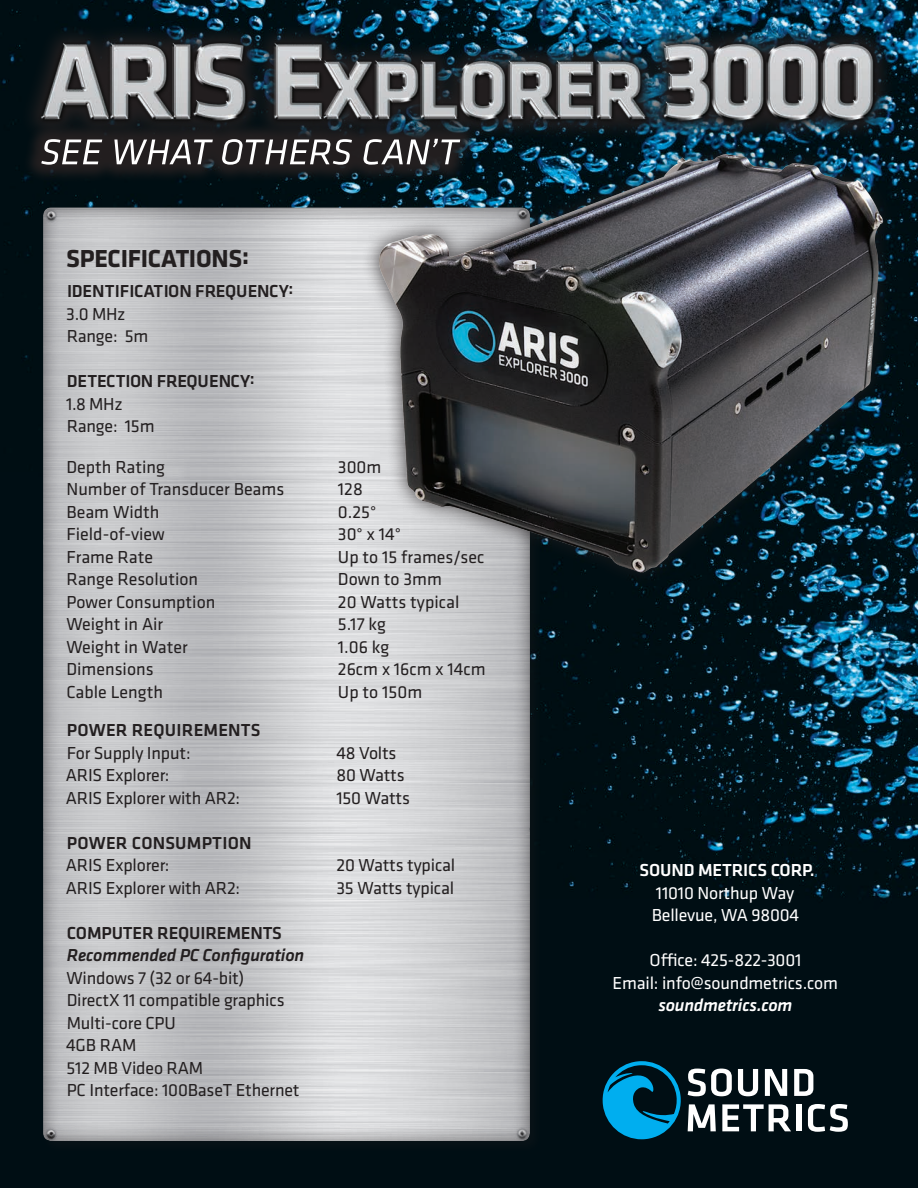
<style>
.page{position:relative;width:918px;height:1188px;background:#fff}
.page>*{position:absolute;margin:0;border:0;box-sizing:border-box;transform-origin:0 0}
.t1{font:700 25.5px "Klavika Basic";letter-spacing:-.01em;color:#231f20}
.t2{font:18px "Klavika Basic";letter-spacing:-.01em;color:#231f20}
.t3{font:500 18px/22.5px "Klavika Basic";letter-spacing:-.005em;color:#231f20}
.t4{font:18px "Klavika Basic";letter-spacing:-.01em;color:#fff}
.t5{font:italic 500 18px "Klavika Basic";letter-spacing:-.01em;color:#231f20}
.t6{font:500 18px "Klavika Basic";letter-spacing:-.01em;color:#fff}
.t7{font:italic 500 18px "Klavika Basic";letter-spacing:-.01em;color:#fff}
.s1{font-weight:400}
</style>
<div class="page">
<img style="left:0;top:0;width:918px;height:1188px">
<div style="left:40px;top:205px;width:503px;height:950px;background:#020f14"></div>
<div style="left:42px;top:207px;width:489px;height:935px;background:#231f20;opacity:.5"></div>
<img style="left:32px;top:0;width:886px;height:138px">
<div style="left:361px;top:136px;width:539px;height:454px;background:#231f20;opacity:.75"></div>
<img style="left:367px;top:142px;width:530px;height:440px">
<svg style="left:22px;top:119px;width:458px;height:65px;background:#131b1f"></svg>
<svg style="left:41px;top:139px;width:419px;height:26px"></svg>
<svg style="left:602px;top:1061px;width:246px;height:78px"></svg>
<p class="t1" style="left:66px;top:240px;width:184px">SPECIFICATIONS:</p>
<p class="t3" style="left:66px;top:280px;width:229px">IDENTIFICATION FREQUENCY:<br><span class="s1">3.0 MHz</span></p>
<p class="t2" style="left:67px;top:325px;width:83px">Range: 5m</p>
<p class="t3" style="left:67px;top:370px;width:189px">DETECTION FREQUENCY:</p>
<p class="t2" style="left:66px;top:392px;width:58px">1.8 MHz</p>
<p class="t2" style="left:67px;top:415px;width:89px">Range: 15m</p>
<p class="t2" style="left:66px;top:455px;width:100px">Depth Rating</p>
<p class="t2" style="left:338px;top:455px;width:45px">300m</p>
<p class="t2" style="left:66px;top:477px;width:219px">Number of Transducer Beams</p>
<p class="t2" style="left:338px;top:477px;width:26px">128</p>
<p class="t2" style="left:66px;top:500px;width:94px">Beam Width</p>
<p class="t2" style="left:338px;top:500px;width:40px">0.25°</p>
<p class="t2" style="left:66px;top:522px;width:100px">Field-of-view</p>
<p class="t2" style="left:338px;top:522px;width:64px">30° x 14°</p>
<p class="t2" style="left:66px;top:545px;width:88px">Frame Rate</p>
<p class="t2" style="left:338px;top:545px;width:148px">Up to 15 frames/sec</p>
<p class="t2" style="left:66px;top:567px;width:133px">Range Resolution</p>
<p class="t2" style="left:338px;top:567px;width:105px">Down to 3mm</p>
<p class="t2" style="left:66px;top:590px;width:150px">Power Consumption</p>
<p class="t2" style="left:338px;top:590px;width:123px">20 Watts typical</p>
<p class="t2" style="left:66px;top:612px;width:98px">Weight in Air</p>
<p class="t2" style="left:338px;top:612px;width:50px">5.17 kg</p>
<p class="t2" style="left:66px;top:635px;width:123px">Weight in Water</p>
<p class="t2" style="left:338px;top:635px;width:53px">1.06 kg</p>
<p class="t2" style="left:66px;top:657px;width:89px">Dimensions</p>
<p class="t2" style="left:338px;top:657px;width:149px">26cm x 16cm x 14cm</p>
<p class="t2" style="left:66px;top:680px;width:98px">Cable Length</p>
<p class="t2" style="left:338px;top:680px;width:86px">Up to 150m</p>
<p class="t3" style="left:67px;top:718px;width:195px">POWER REQUIREMENTS</p>
<p class="t2" style="left:67px;top:741px;width:125px">For Supply Input:</p>
<p class="t2" style="left:336px;top:741px;width:62px">48 Volts</p>
<p class="t2" style="left:66px;top:763px;width:105px">ARIS Explorer:</p>
<p class="t2" style="left:336px;top:763px;width:70px">80 Watts</p>
<p class="t2" style="left:66px;top:786px;width:176px">ARIS Explorer with AR2:</p>
<p class="t2" style="left:336px;top:786px;width:75px">150 Watts</p>
<p class="t3" style="left:67px;top:831px;width:186px">POWER CONSUMPTION</p>
<p class="t2" style="left:66px;top:853px;width:105px">ARIS Explorer:</p>
<p class="t2" style="left:336px;top:853px;width:120px">20 Watts typical</p>
<p class="t2" style="left:66px;top:876px;width:176px">ARIS Explorer with AR2:</p>
<p class="t2" style="left:336px;top:876px;width:119px">35 Watts typical</p>
<p class="t3" style="left:67px;top:921px;width:217px">COMPUTER REQUIREMENTS</p>
<p class="t5" style="left:67px;top:943px;width:239px">Recommended PC Configuration</p>
<p class="t2" style="left:66px;top:966px;width:179px">Windows 7 (32 or 64-bit)</p>
<p class="t2" style="left:67px;top:988px;width:219px">DirectX 11 compatible graphics</p>
<p class="t2" style="left:67px;top:1011px;width:111px">Multi-core CPU</p>
<p class="t2" style="left:66px;top:1033px;width:72px">4GB RAM</p>
<p class="t2" style="left:67px;top:1056px;width:138px">512 MB Video RAM</p>
<p class="t2" style="left:67px;top:1078px;width:234px">PC Interface: 100BaseT Ethernet</p>
<p class="t6" style="left:640px;top:858px;width:176px">SOUND METRICS CORP.</p>
<p class="t4" style="left:656px;top:881px;width:140px">11010 Northup Way</p>
<p class="t4" style="left:652px;top:903px;width:149px">Bellevue, WA 98004</p>
<p class="t4" style="left:650px;top:948px;width:153px">Office: 425-822-3001</p>
<p class="t4" style="left:613px;top:971px;width:227px">Email: info@soundmetrics.com</p>
<p class="t7" style="left:658px;top:993px;width:136px">soundmetrics.com</p>
</div>
